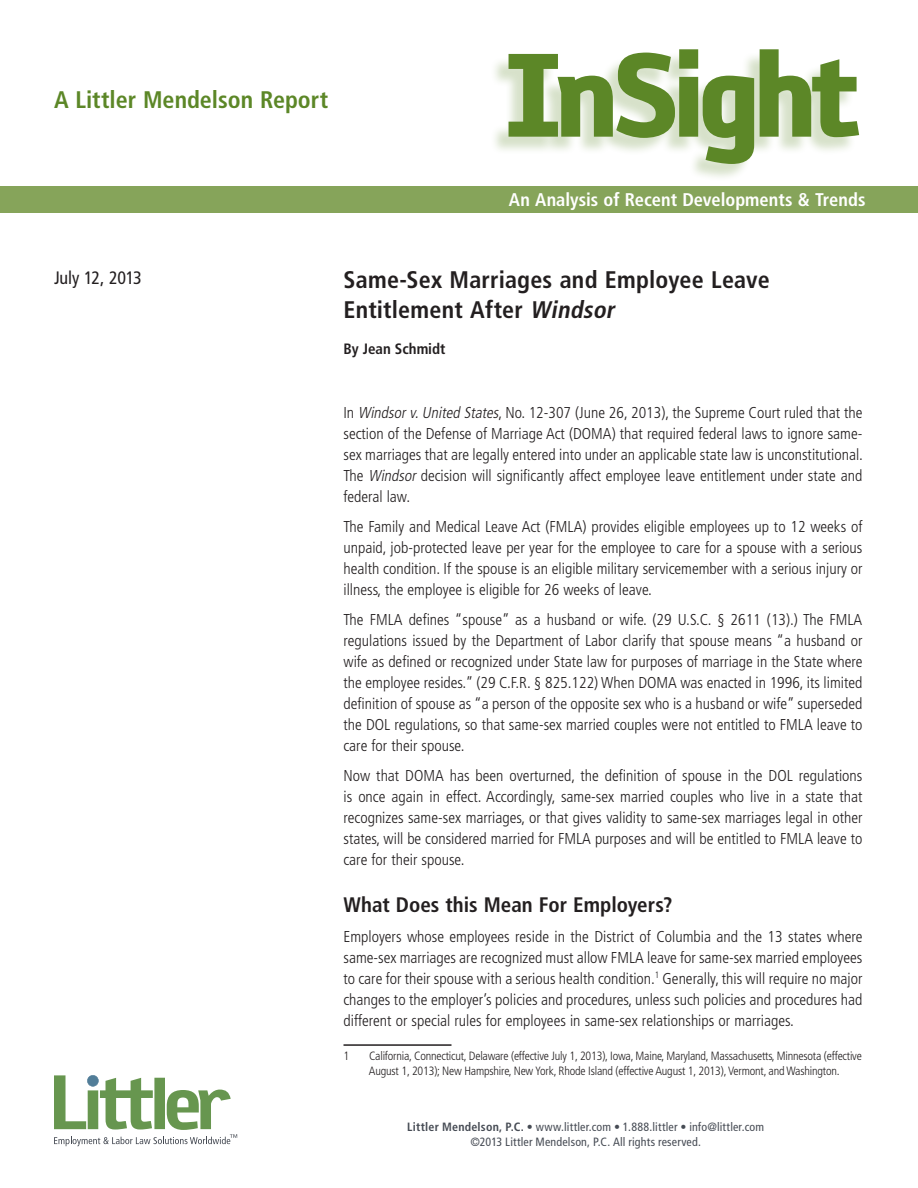
<style>
.page{position:relative;width:918px;height:1188px;background:#fff}
.page>*{position:absolute;margin:0;border:0;box-sizing:border-box;transform-origin:0 0}
.t1{font:136.5px "Reykjavik One OT D Gauge";letter-spacing:-.065em;color:#5c8727}
._1-Headline{font:700 condensed 24px/30px "Frutiger LT Std";letter-spacing:.01em;color:#231f20}
._1-Headline-2{font:700 condensed 24px "Frutiger LT Std";color:#5c8727}
._2-Subhead{font:700 condensed 21px "Frutiger LT Std";color:#231f20}
._1-Headline-3{font:700 condensed 18.3px "Frutiger LT Std";color:#fff}
.t2{font:condensed 18px "Frutiger LT Std";letter-spacing:-.015em;color:#231f20}
._3-Body_Copy{font:300 condensed 15.75px/21px "Frutiger LT Std";color:#231f20;text-align:justify}
._1-Headline-4{font:700 condensed 15px "Frutiger LT Std";color:#231f20}
._4-Footnote{font:300 condensed 12px/15px "Frutiger LT Std";letter-spacing:-.015em;color:#231f20}
.t3{font:condensed 12px "Frutiger LT Std";letter-spacing:.015em;color:#464b54}
.s1{font-style:italic}
.s2{font-weight:700}
</style>
<div class="page">
<div style="left:0;top:186px;width:918px;height:27px;background:#86a45a"></div>
<div style="left:490px;top:52px;width:367px;height:130px;background:#5c8727;opacity:.25"></div>
<svg style="left:54px;top:1075px;width:183px;height:71px"></svg>
<hr style="left:344px;top:1044px;width:108px;height:2px;background:#231f20">
<p class="_1-Headline-2" style="left:54px;top:85px;width:276px">A Littler Mendelson Report</p>
<p class="t1" style="left:505px;top:22px;width:357px">InSight</p>
<p class="_1-Headline-3" style="left:509px;top:189px;width:358px">An Analysis of Recent Developments &amp; Trends</p>
<p class="t2" style="left:54px;top:267px;width:89px">July 12, 2013</p>
<p class="_1-Headline" style="left:344px;top:265px;width:428px">Same-Sex Marriages and Employee Leave<br>Entitlement After <span class="s1">Windsor</span></p>
<p class="_1-Headline-4" style="left:344px;top:340px;width:103px">By Jean Schmidt</p>
<p class="_3-Body_Copy" style="left:344px;top:403px;width:521px">In <span class="s1">Windsorv.United States</span>, No. 12-307 (June 26, 2013), the Supreme Court ruled that the section of the Defense of Marriage Act (DOMA) that required federal laws to ignore same&shy;sex marriages that are legally entered into under an applicable state law is unconstitutional.<br>The <span class="s1">Windsor</span> decision will significantly affect employee leave entitlement under state and federal law.</p>
<p class="_3-Body_Copy" style="left:344px;top:517px;width:521px">The Family and Medical Leave Act (FMLA) provides eligible employees up to 12 weeks of unpaid, job-protected leave per year for the employee to care for a spouse with a serious health condition. If the spouse is an eligible military servicemember with a serious injury or illness, the employee is eligible for 26 weeks of leave.</p>
<p class="_3-Body_Copy" style="left:344px;top:609px;width:521px">The FMLA defines “spouse” as a husband or wife. (29 U.S.C. § 2611 (13).) The FMLA regulations issued by the Department of Labor clarify that spouse means “a husband or wife as defined or recognized under State law for purposes of marriage in the State where the employee resides.” (29 C.F.R. § 825.122) When DOMA was enacted in 1996, its limited definition of spouse as “a person of the opposite sex who is a husband or wife” superseded the DOL regulations, so that same-sex married couples were not entitled to FMLA leave to care for their spouse.</p>
<p class="_3-Body_Copy" style="left:344px;top:765px;width:521px">Now that DOMA has been overturned, the definition of spouse in the DOL regulations is once again in effect. Accordingly, same-sex married couples who live in a state that recognizes same-sex marriages, or that gives validity to same-sex marriages legal in other states, will be considered married for FMLA purposes and will be entitled to FMLA leave to care for their spouse.</p>
<p class="_2-Subhead" style="left:344px;top:892px;width:331px">What Does this Mean For Employers?</p>
<p class="_3-Body_Copy" style="left:344px;top:926px;width:521px">Employers whose employees reside in the District of Columbia and the 13 states where same-sex marriages are recognized must allow FMLA leave for same-sex married employees to care for their spouse with a serious health condition.<sup>1</sup> Generally, this will require no major changes to the employer’s policies and procedures, unless such policies and procedures had different or special rules for employees in same-sex relationships or marriages.</p>
<p class="_4-Footnote" style="left:344px;top:1049px;width:7px">1</p>
<p class="_4-Footnote" style="left:369px;top:1049px;width:494px">California, Connecticut, Delaware (effective July 1, 2013), Iowa, Maine, Maryland, Massachusetts, Minnesota (effective<br>August 1, 2013); New Hampshire, New York, Rhode Island (effective August 1, 2013), Vermont, and Washington.</p>
<p class="t3" style="left:407px;top:1120px;width:358px"><span class="s2">Littler Mendelson, P.C.</span> • www.littler.com • 1.888.littler • info@littler.com</p>
<p class="t3" style="left:470px;top:1135px;width:232px">©2013 Littler Mendelson, P.C. All rights reserved.</p>
</div>
